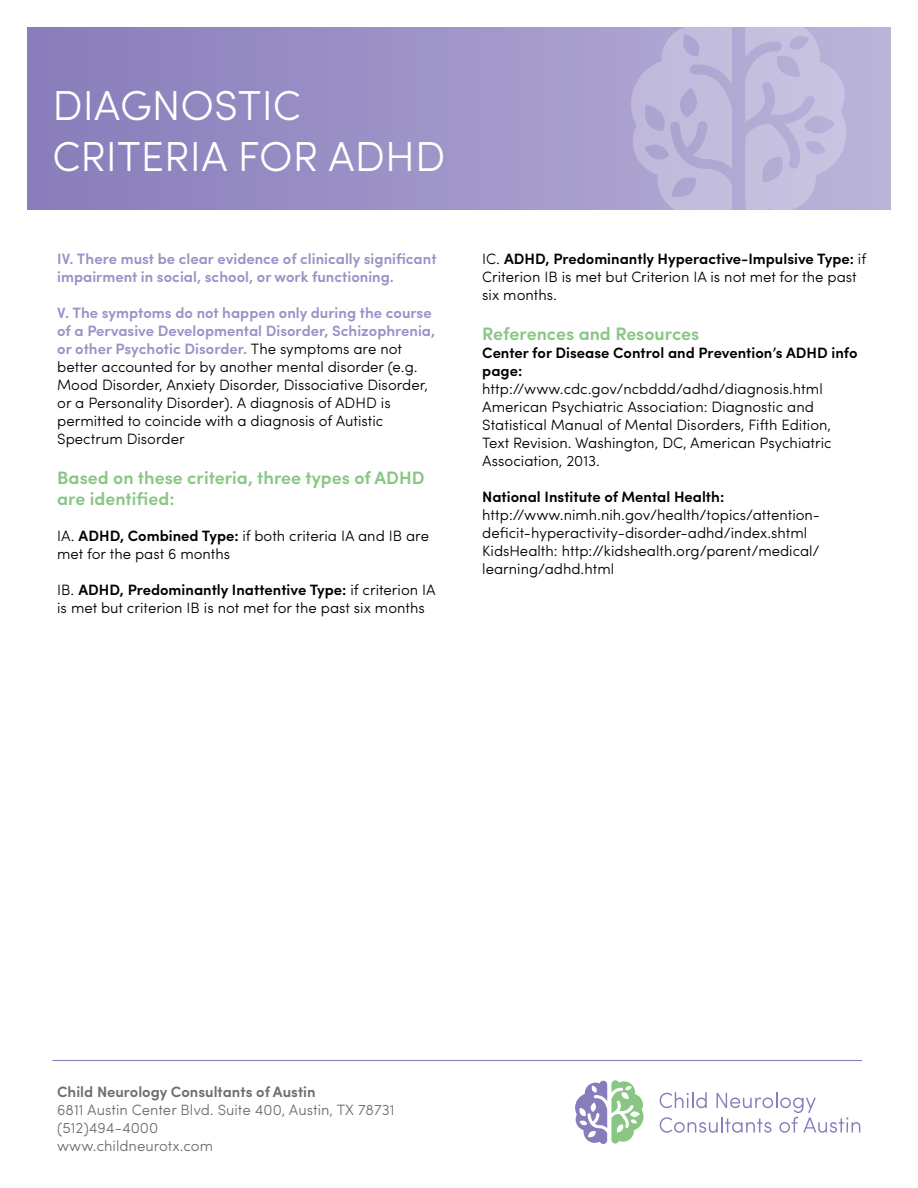
<style>
.page{position:relative;width:918px;height:1188px;background:#fff}
.page>*{position:absolute;margin:0;border:0;box-sizing:border-box;transform-origin:0 0}
.t1{font:300 42px/50.4px "Sofia Pro";color:#fff}
.t2{font:600 18px/21.6px "Sofia Pro";color:#89c684}
.t3{font:300 15px/18px "Sofia Pro";color:#000}
.t4{font:600 15px/18px "Sofia Pro";color:#9b91c6}
.t5{font:600 15px/18px "Sofia Pro";color:#000}
.t6{font:300 15px/18px "Sofia Pro";color:#6d6e71}
.t7{font:600 15px "Sofia Pro";color:#6d6e71}
.s1{font-weight:600;color:#9b91c6}
.s2{font-weight:600}
</style>
<div class="page">
<svg style="left:27px;top:27px;width:864px;height:183px;background:#9b91c6"></svg>
<svg style="left:631px;top:27px;width:101px;height:183px;background:#bab3d8"></svg>
<svg style="left:745px;top:27px;width:101px;height:183px;background:#c0badc"></svg>
<svg style="left:660px;top:1092px;width:200px;height:41px"></svg>
<svg style="left:575px;top:1080px;width:69px;height:64px"></svg>
<hr style="left:52px;top:1060px;width:810px;height:1px;background:#887dba">
<h1 class="t1" style="left:52px;top:78px;width:394px">DIAGNOSTIC<br>CRITERIA FOR ADHD</h1>
<p class="t4" style="left:57px;top:249px;width:381px">IV. There must be clear evidence of clinically significant impairment in social, school, or work functioning.</p>
<p class="t3" style="left:57px;top:303px;width:379px"><span class="s1">V. The symptoms do not happen only during the course of a Pervasive Developmental Disorder, Schizophrenia, or other Psychotic Disorder.</span> The symptoms are not better accounted for by another mental disorder (e.g.<br>Mood Disorder, Anxiety Disorder, Dissociative Disorder, or a Personality Disorder). A diagnosis of ADHD is permitted to coincide with a diagnosis of Autistic Spectrum Disorder</p>
<p class="t2" style="left:57px;top:465px;width:369px">Based on these criteria, three types of ADHD are identified:</p>
<p class="t3" style="left:57px;top:526px;width:373px">IA. <span class="s2">ADHD, Combined Type:</span> if both criteria IA and IB are met for the past 6 months</p>
<p class="t3" style="left:57px;top:580px;width:380px">IB. <span class="s2">ADHD, Predominantly Inattentive Type:</span> if criterion IA is met but criterion IB is not met for the past six months</p>
<p class="t3" style="left:482px;top:249px;width:386px">IC. <span class="s2">ADHD, Predominantly Hyperactive-Impulsive Type:</span> if<br>Criterion IB is met but Criterion IA is not met for the past six months.</p>
<p class="t2" style="left:482px;top:321px;width:219px">References and Resources</p>
<p class="t5" style="left:482px;top:342px;width:377px">Center for Disease Control and Prevention’s ADHD info page:</p>
<p class="t3" style="left:482px;top:378px;width:351px">http://www.cdc.gov/ncbddd/adhd/diagnosis.html American Psychiatric Association: Diagnostic and Statistical Manual of Mental Disorders, Fifth Edition, Text Revision. Washington, DC, American Psychiatric Association, 2013.</p>
<p class="t5" style="left:482px;top:486px;width:243px">National Institute of Mental Health:</p>
<p class="t3" style="left:482px;top:504px;width:339px">http://www.nimh.nih.gov/health/topics/attention&shy;deficit-hyperactivity-disorder-adhd/index.shtml KidsHealth: http://kidshealth.org/parent/medical/ learning/adhd.html</p>
<p class="t7" style="left:57px;top:1080px;width:260px">Child Neurology Consultants of Austin</p>
<p class="t6" style="left:57px;top:1099px;width:339px">6811 Austin Center Blvd. Suite 400, Austin, TX 78731 (512)494-4000<br>www.childneurotx.com</p>
</div>
